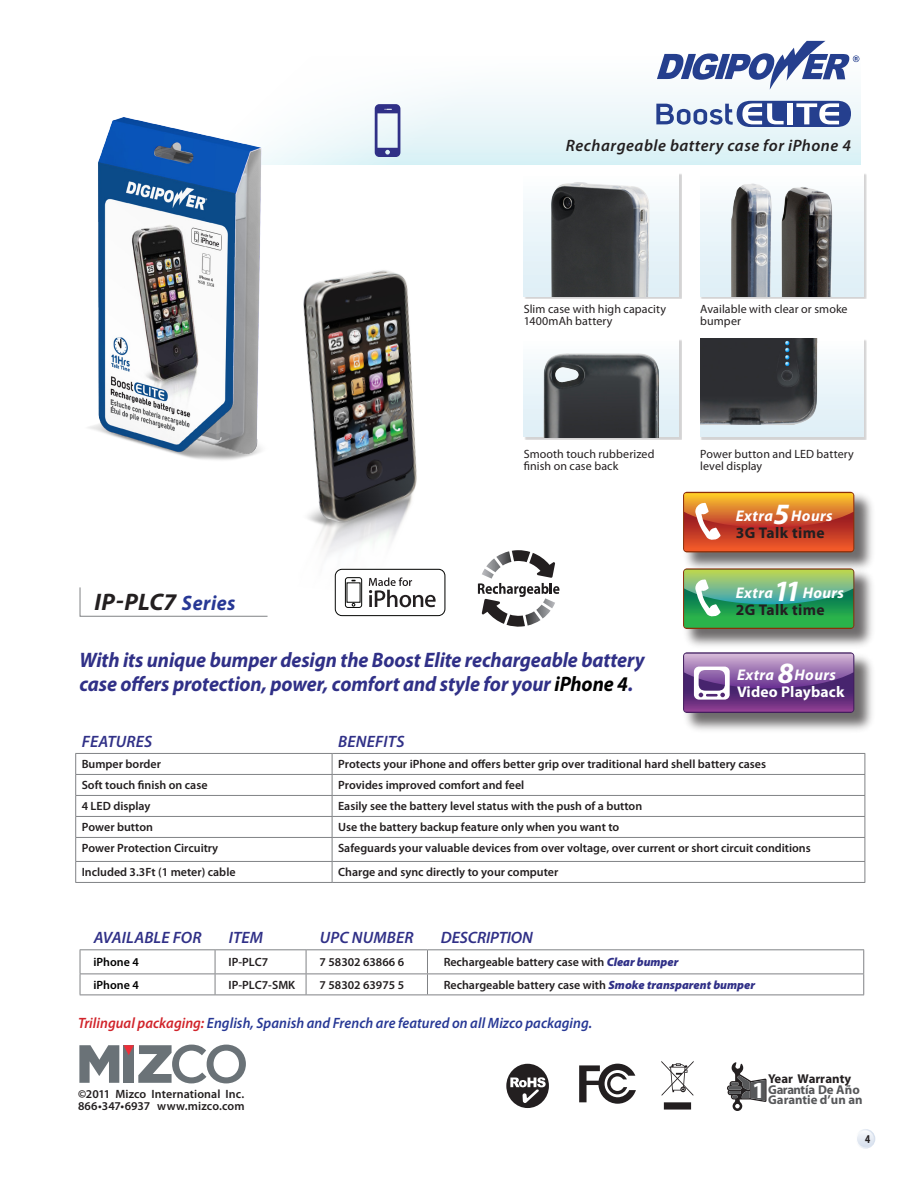
<style>
.page{position:relative;width:918px;height:1188px;background:#fff}
.page>*{position:absolute;margin:0;border:0;box-sizing:border-box;transform-origin:0 0}
.t1{font:italic 700 24px "Myriad Pro";letter-spacing:.005em;color:#231f20}
.t2{font:700 23.1px "Myriad Pro";color:#fff}
.Features_P{font:italic 700 21px/24px "Myriad Pro";letter-spacing:-.005em;color:#303087;scale:.95 1}
.t3{font:italic 600 16.5px "Myriad Pro";letter-spacing:.01em;color:#303087}
.t4{font:italic 600 16.5px "Myriad Pro";letter-spacing:.03em;color:#231f20}
.t5{font:italic 600 16.5px "Myriad Pro";letter-spacing:-.01em;color:#303087}
.t6{font:italic 700 15.45px/17px "Myriad Pro";letter-spacing:.025em;color:#fff}
.t7{font:700 15.45px/17px "Myriad Pro";letter-spacing:.01em;color:#fff}
.t8{font:italic 600 15px "Myriad Pro";letter-spacing:.005em;color:#273895;scale:.95 1}
.t9{font:700 12.9px "Myriad Pro";color:#57585a}
.t10{font:700 12.9px "Myriad Pro";color:#231f20}
.t11{font:700 12.75px "Myriad Pro";color:#57585a}
.t12{font:600 12px/12px "Myriad Pro";color:#231f20}
.t13{font:12px/12.1px "Myriad Pro";letter-spacing:.01em;color:#231f20}
.t14{font:600 12px "Myriad Pro";color:#000}
.t15{font:700 condensed 12px "Myriad Pro";color:#231f20}
.s1{font-size:21px;color:#273895}
.s2{color:#000}
.s3{font-size:29.55px}
.s4{font-style:normal;color:#231f20}
.s5{font-style:italic}
.s6{font-style:italic;font-size:29.55px}
.s7{font-weight:900;font-style:italic;color:#303087}
.s8{color:#d1232a}
.s9{font-weight:700}
</style>
<div class="page">
<svg style="left:279px;top:57px;width:581px;height:108px"></svg>
<svg style="left:657px;top:41px;width:202px;height:49px"></svg>
<svg style="left:856px;top:1130px;width:19px;height:18px"></svg>
<div style="left:856px;top:1129px;width:19px;height:20px;border:2px solid #fff;border-radius:50%"></div>
<svg style="left:79px;top:1045px;width:167px;height:38px"></svg>
<svg style="left:727px;top:1062px;width:40px;height:49px"></svg>
<img style="left:88px;top:117px;width:191px;height:343px">
<div style="left:523px;top:173px;width:159px;height:126px;background:#231f20;opacity:.2"></div>
<div style="left:524px;top:173px;width:155px;height:123px;background:linear-gradient(to bottom,#fcfefe,#dceef6)"></div>
<img style="left:536px;top:177px;width:123px;height:119px">
<div style="left:700px;top:173px;width:166px;height:126px;background:#231f20;opacity:.2"></div>
<div style="left:700px;top:173px;width:163px;height:123px;background:linear-gradient(to bottom,#fcfefe,#dceef6)"></div>
<img style="left:722px;top:173px;width:115px;height:123px">
<div style="left:523px;top:338px;width:159px;height:102px;background:#d4d3d4"></div>
<div style="left:524px;top:339px;width:155px;height:98px;background:linear-gradient(to bottom,#fbfdfe,#ddeef6)"></div>
<img style="left:544px;top:353px;width:115px;height:85px">
<div style="left:700px;top:338px;width:166px;height:102px;background:#231f20;opacity:.2"></div>
<div style="left:700px;top:339px;width:163px;height:98px;background:linear-gradient(to bottom,#fbfdfe,#ddeef6)"></div>
<img style="left:700px;top:339px;width:118px;height:85px">
<img style="left:264px;top:251px;width:182px;height:349px">
<hr style="left:80px;top:974px;width:135px;height:1px;background:#808285">
<svg style="left:80px;top:950px;width:1px;height:45px"></svg>
<hr style="left:215px;top:974px;width:91px;height:1px;background:#808285">
<svg style="left:215px;top:950px;width:1px;height:45px"></svg>
<hr style="left:306px;top:974px;width:121px;height:1px;background:#808285">
<svg style="left:306px;top:950px;width:1px;height:45px"></svg>
<hr style="left:427px;top:974px;width:437px;height:1px;background:#808285">
<svg style="left:427px;top:950px;width:1px;height:45px"></svg>
<svg style="left:863px;top:950px;width:1px;height:45px"></svg>
<hr style="left:80px;top:995px;width:135px;height:1px;background:#808285">
<hr style="left:215px;top:995px;width:91px;height:1px;background:#808285">
<hr style="left:306px;top:995px;width:121px;height:1px;background:#808285">
<hr style="left:427px;top:995px;width:437px;height:1px;background:#808285">
<hr style="left:80px;top:949px;width:135px;height:1px;background:#808285">
<hr style="left:215px;top:949px;width:91px;height:1px;background:#808285">
<hr style="left:306px;top:949px;width:121px;height:1px;background:#808285">
<hr style="left:427px;top:949px;width:437px;height:1px;background:#808285">
<svg style="left:579px;top:1064px;width:57px;height:40px"></svg>
<svg style="left:661px;top:1061px;width:33px;height:49px"></svg>
<svg style="left:506px;top:1064px;width:43px;height:44px"></svg>
<hr style="left:75px;top:774px;width:257px;height:1px;background:#808285">
<hr style="left:332px;top:774px;width:533px;height:1px;background:#808285">
<hr style="left:75px;top:795px;width:257px;height:1px;background:#808285">
<hr style="left:332px;top:795px;width:533px;height:1px;background:#808285">
<hr style="left:75px;top:816px;width:257px;height:1px;background:#808285">
<hr style="left:332px;top:816px;width:533px;height:1px;background:#808285">
<hr style="left:75px;top:837px;width:257px;height:1px;background:#808285">
<hr style="left:332px;top:837px;width:533px;height:1px;background:#808285">
<hr style="left:75px;top:861px;width:257px;height:1px;background:#808285">
<svg style="left:75px;top:754px;width:1px;height:128px"></svg>
<hr style="left:332px;top:861px;width:533px;height:1px;background:#808285">
<svg style="left:332px;top:754px;width:1px;height:128px"></svg>
<svg style="left:865px;top:754px;width:1px;height:128px"></svg>
<hr style="left:75px;top:882px;width:257px;height:1px;background:#808285">
<hr style="left:332px;top:882px;width:533px;height:1px;background:#808285">
<hr style="left:75px;top:753px;width:257px;height:1px;background:#808285">
<hr style="left:332px;top:753px;width:533px;height:1px;background:#808285">
<svg style="left:656px;top:101px;width:195px;height:26px"></svg>
<svg style="left:79px;top:587px;width:189px;height:30px"></svg>
<svg style="left:335px;top:569px;width:110px;height:47px"></svg>
<div style="left:336px;top:570px;width:108px;height:45px;background:#fff;border-radius:6px"></div>
<svg style="left:344px;top:577px;width:19px;height:31px"></svg>
<svg style="left:369px;top:577px;width:67px;height:30px"></svg>
<svg style="left:478px;top:550px;width:81px;height:77px"></svg>
<img style="left:683px;top:491px;width:189px;height:74px">
<div style="left:683px;top:492px;width:171px;height:60px;background:#8c2f08;border-radius:4px"></div>
<svg style="left:684px;top:493px;width:169px;height:58px;background:#d96b31"></svg>
<img style="left:683px;top:565px;width:189px;height:81px">
<div style="left:683px;top:568px;width:171px;height:61px;background:#7e6f2c;border-radius:4px"></div>
<svg style="left:684px;top:570px;width:169px;height:58px;background:#59b36d"></svg>
<img style="left:683px;top:652px;width:189px;height:78px">
<div style="left:683px;top:652px;width:171px;height:61px;background:#76578d;border-radius:4px"></div>
<svg style="left:684px;top:654px;width:169px;height:58px;background:#8b5f9f"></svg>
<svg style="left:375px;top:104px;width:25px;height:53px"></svg>
<p class="t4" style="left:566px;top:135px;width:287px">Rechargeable battery case for iPhone 4</p>
<p class="t13" style="left:524px;top:303px;width:144px">Slim case with high capacity<br>1400mAh battery</p>
<p class="t13" style="left:700px;top:303px;width:149px">Available with clear or smoke bumper</p>
<p class="t1" style="left:95px;top:586px;width:143px">IP-PLC7 <span class="s1">Series</span></p>
<p class="t13" style="left:524px;top:448px;width:132px">Smooth touch rubberized finish on case back</p>
<p class="Features_P" style="left:79px;top:647px;width:597px">With its unique bumper design the Boost Elite rechargeable battery case offers protection, power, comfort and style for your <span class="s2">iPhone 4</span>.</p>
<p class="t13" style="left:700px;top:448px;width:155px">Power button and LED battery level display</p>
<p class="t6" style="left:736px;top:507px;width:98px">Extra<span class="s3">5</span>Hours<br><span class="s4">3G Talk time</span></p>
<p class="t6" style="left:736px;top:584px;width:110px">Extra<span class="s3">11</span>Hours<br><span class="s4">2G Talk time</span></p>
<p class="t7" style="left:737px;top:666px;width:109px"><span class="s5">Extra</span> <span class="s6">8</span><span class="s5">Hours<br></span>Video Playback</p>
<p class="t3" style="left:82px;top:731px;width:72px">FEATURES</p>
<p class="t3" style="left:338px;top:731px;width:68px">BENEFITS</p>
<p class="t12" style="left:82px;top:758px;width:81px">Bumper border</p>
<p class="t12" style="left:338px;top:758px;width:430px">Protects your iPhone and offers better grip over traditional hard shell battery cases</p>
<p class="t12" style="left:82px;top:779px;width:127px">Soft touch finish on case</p>
<p class="t12" style="left:338px;top:779px;width:188px">Provides improved comfort and feel</p>
<p class="t12" style="left:82px;top:800px;width:70px">4 LED display</p>
<p class="t12" style="left:338px;top:800px;width:306px">Easily see the battery level status with the push of a button</p>
<p class="t12" style="left:82px;top:821px;width:73px">Power button</p>
<p class="t12" style="left:338px;top:821px;width:283px">Use the battery backup feature only when you want to</p>
<p class="t12" style="left:82px;top:842px;width:138px">Power Protection Circuitry</p>
<p class="t12" style="left:338px;top:842px;width:474px">Safeguards your valuable devices from over voltage, over current or short circuit conditions</p>
<p class="t12" style="left:82px;top:866px;width:155px">Included 3.3Ft (1 meter) cable</p>
<p class="t12" style="left:338px;top:866px;width:222px">Charge and sync directly to your computer</p>
<p class="t3" style="left:94px;top:927px;width:109px">AVAILABLE FOR</p>
<p class="t3" style="left:229px;top:927px;width:36px">ITEM</p>
<p class="t3" style="left:320px;top:927px;width:95px">UPC NUMBER</p>
<p class="t5" style="left:441px;top:927px;width:93px">DESCRIPTION</p>
<p class="t14" style="left:94px;top:955px;width:47px">iPhone 4</p>
<p class="t12" style="left:229px;top:956px;width:41px">IP-PLC7</p>
<p class="t12" style="left:320px;top:956px;width:86px">7 58302 63866 6</p>
<p class="t12" style="left:444px;top:956px;width:236px">Rechargeable battery case with <span class="s7">Clear bumper</span></p>
<p class="t14" style="left:94px;top:977px;width:47px">iPhone 4</p>
<p class="t12" style="left:229px;top:979px;width:68px">IP-PLC7-SMK</p>
<p class="t12" style="left:320px;top:979px;width:86px">7 58302 63975 5</p>
<p class="t12" style="left:444px;top:979px;width:313px">Rechargeable battery case with <span class="s7">Smoke transparent bumper</span></p>
<p class="t8" style="left:78px;top:1013px;width:543px"><span class="s8">Trilingual packaging:</span> English, Spanish and French are featured on all Mizco packaging.</p>
<p class="t10" style="left:768px;top:1070px;width:85px">Year Warranty</p>
<p class="t9" style="left:768px;top:1082px;width:93px">Garantía De Año</p>
<p class="t11" style="left:768px;top:1091px;width:96px">Garantie d’un an</p>
<p class="t12" style="left:78px;top:1088px;width:168px"><span class="s9">©</span>2011 Mizco International Inc.<br>866•347•6937 www.mizco.com</p>
<h2 class="t2" style="left:752px;top:1075px;width:14px">1</h2>
<p class="t15" style="left:865px;top:1131px;width:7px">4</p>
</div>
